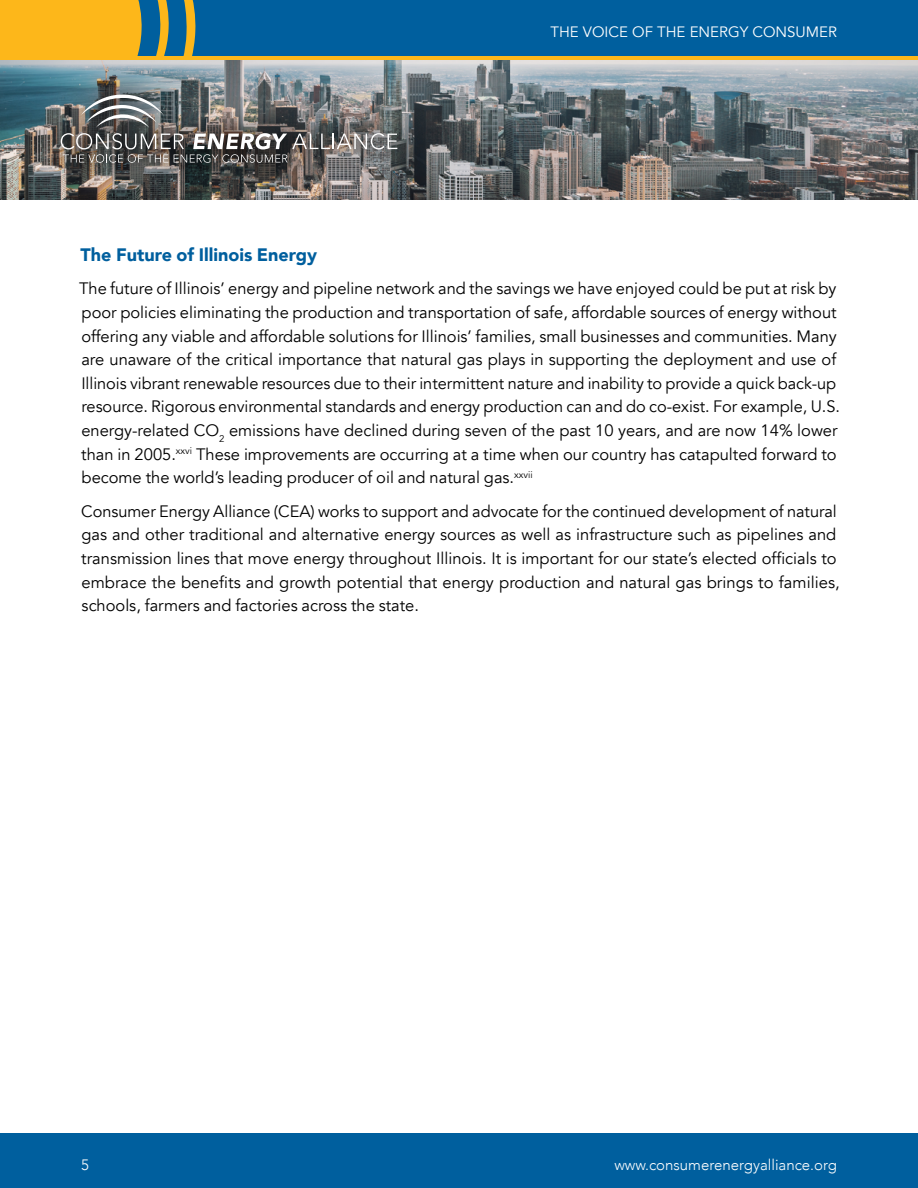
<style>
.page{position:relative;width:918px;height:1188px;background:#fff}
.page>*{position:absolute;margin:0;border:0;box-sizing:border-box;transform-origin:0 0}
.t1{font:900 18px "Avenir";color:#005f9e}
.t2{font:16.5px/23.7px "Avenir";color:#000}
.t3{font:300 15px "Avenir";color:#fff}
.t4{font:15px "Avenir";color:#fff}
</style>
<div class="page">
<div style="left:0;top:1133px;width:918px;height:55px;background:#005f9e"></div>
<img style="left:0;top:60px;width:918px;height:139px">
<div style="left:3px;top:0;width:915px;height:58px;background:#005f9e"></div>
<div style="left:0;top:0;width:142px;height:56px;background:#fdb71a"></div>
<svg style="left:156px;top:0;width:13px;height:56px"></svg>
<svg style="left:183px;top:0;width:13px;height:56px"></svg>
<hr style="left:0;top:56px;width:918px;height:4px;background:#fdb71a">
<img style="left:37px;top:70px;width:384px;height:118px">
<img style="left:61px;top:95px;width:336px;height:68px">
<p class="t4" style="left:550px;top:23px;width:288px">THE VOICE OF THE ENERGY CONSUMER</p>
<p class="t1" style="left:81px;top:239px;width:238px">The Future of Illinois Energy</p>
<p class="t2" style="left:79px;top:277px;width:762px">The future of Illinois’ energy and pipeline network and the savings we have enjoyed could be put at risk by poor policies eliminating the production and transportation of safe, affordable sources of energy without offering any viable and affordable solutions for Illinois’ families, small businesses and communities. Many are unaware of the critical importance that natural gas plays in supporting the deployment and use of Illinois vibrant renewable resources due to their intermittent nature and inability to provide a quick back-up resource. Rigorous environmental standards and energy production can and do co-exist. For example, U.S. energy-related CO<sub>2</sub> emissions have declined during seven of the past 10 years, and are now 14% lower than in 2005.<sup>xxvi</sup> These improvements are occurring at a time when our country has catapulted forward to become the world’s leading producer of oil and natural gas.<sup>xxvii</sup></p>
<p class="t2" style="left:81px;top:499px;width:760px">Consumer Energy Alliance (CEA) works to support and advocate for the continued development of natural gas and other traditional and alternative energy sources as well as infrastructure such as pipelines and transmission lines that move energy throughout Illinois. It is important for our state’s elected officials to embrace the benefits and growth potential that energy production and natural gas brings to families, schools, farmers and factories across the state.</p>
<p class="t3" style="left:81px;top:1156px;width:9px">5</p>
<p class="t3" style="left:614px;top:1156px;width:224px">www.consumerenergyalliance.org</p>
</div>
